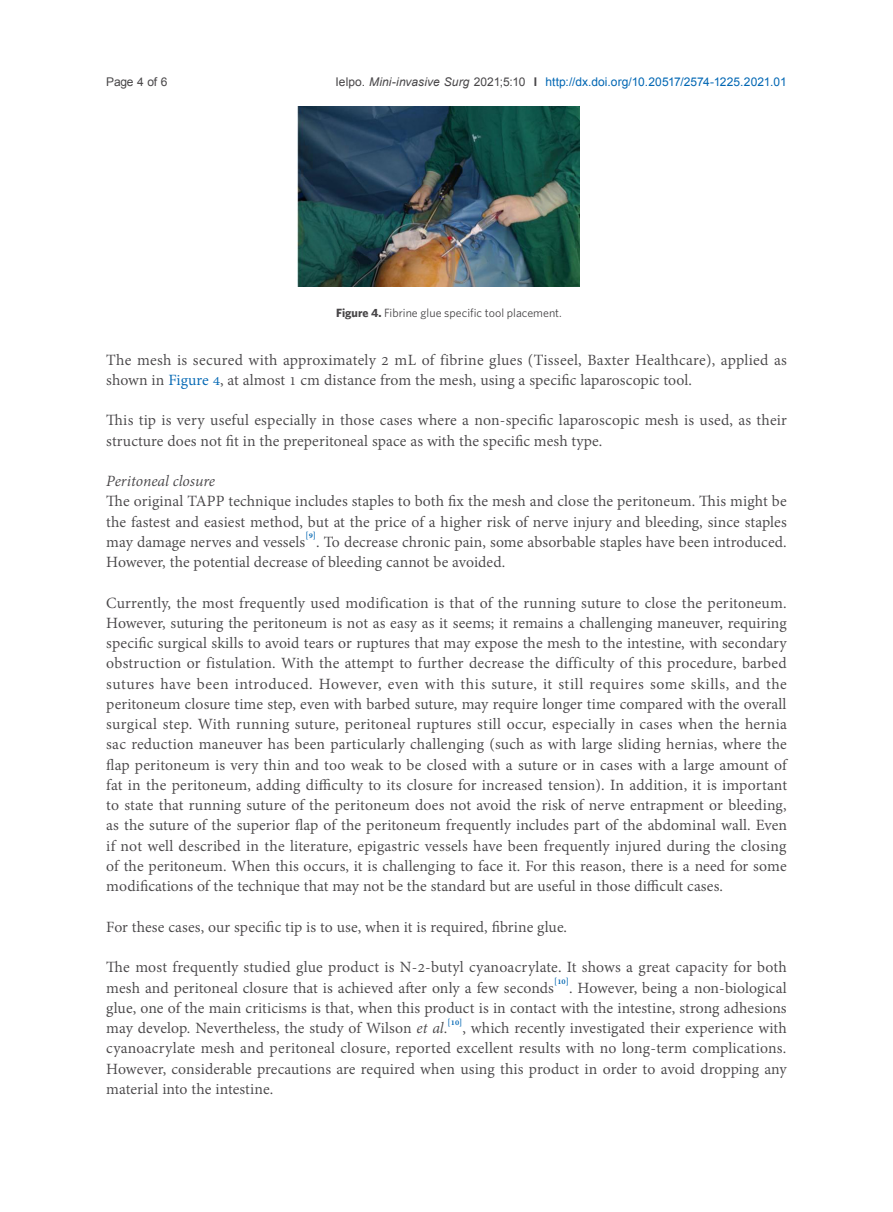
<style>
.page{position:relative;width:893px;height:1212px;background:#fff}
.page>*{position:absolute;margin:0;border:0;box-sizing:border-box;transform-origin:0 0}
.正文{font:19.2px/20.2px "Adobe Thai";letter-spacing:.005em;color:#484648;text-align:justify}
.正文-2{font:italic 19.2px "Adobe Thai";letter-spacing:-.005em;color:#484648}
.t1{font:12px "Arial";letter-spacing:.005em;color:#0166b3}
.t2{font:12px "Whitney";color:#484648}
.t3{font:12px "Arial";letter-spacing:-.025em;color:#484648}
.s1{color:#484648}
.s2{font-style:italic;color:#484648}
.s3{font-weight:700;color:#484648}
.s4{font-weight:700}
.s5{color:#0166b3}
.s6{font-style:italic}
</style>
<div class="page">
<img style="left:298px;top:106px;width:281px;height:180px">
<p class="t3" style="left:106px;top:73px;width:63px">Page 4 of 6</p>
<p class="t1" style="left:335px;top:73px;width:453px"><span class="s1">Ielpo.</span> <span class="s2">Mini-invasive Surg</span> <span class="s1">2021;5:10</span> <span class="s3">I</span> http://dx.doi.org/10.20517/2574-1225.2021.01</p>
<p class="t2" style="left:336px;top:305px;width:227px"><span class="s4">Figure 4.</span> Fibrine glue specific tool placement.</p>
<p class="正文" style="left:106px;top:348px;width:682px">The mesh is secured with approximately 2 mL of fibrine glues (Tisseel, Baxter Healthcare), applied as shown in <span class="s5">Figure 4</span>, at almost 1 cm distance from the mesh, using a specific laparoscopic tool.</p>
<p class="正文" style="left:106px;top:409px;width:682px">This tip is very useful especially in those cases where a non-specific laparoscopic mesh is used, as their structure does not fit in the preperitoneal space as with the specific mesh type.</p>
<p class="正文-2" style="left:106px;top:468px;width:110px">Peritoneal closure</p>
<p class="正文" style="left:106px;top:490px;width:682px">The original TAPP technique includes staples to both fix the mesh and close the peritoneum. This might be the fastest and easiest method, but at the price of a higher risk of nerve injury and bleeding, since staples may damage nerves and vessels<sup>[9]</sup>. To decrease chronic pain, some absorbable staples have been introduced.<br>However, the potential decrease of bleeding cannot be avoided.</p>
<p class="正文" style="left:106px;top:591px;width:682px">Currently, the most frequently used modification is that of the running suture to close the peritoneum.<br>However, suturing the peritoneum is not as easy as it seems; it remains a challenging maneuver, requiring specific surgical skills to avoid tears or ruptures that may expose the mesh to the intestine, with secondary obstruction or fistulation. With the attempt to further decrease the difficulty of this procedure, barbed sutures have been introduced. However, even with this suture, it still requires some skills, and the peritoneum closure time step, even with barbed suture, may require longer time compared with the overall surgical step. With running suture, peritoneal ruptures still occur, especially in cases when the hernia sac reduction maneuver has been particularly challenging (such as with large sliding hernias, where the flap peritoneum is very thin and too weak to be closed with a suture or in cases with a large amount of fat in the peritoneum, adding difficulty to its closure for increased tension). In addition, it is important to state that running suture of the peritoneum does not avoid the risk of nerve entrapment or bleeding, as the suture of the superior flap of the peritoneum frequently includes part of the abdominal wall. Even if not well described in the literature, epigastric vessels have been frequently injured during the closing of the peritoneum. When this occurs, it is challenging to face it. For this reason, there is a need for some modifications of the technique that may not be the standard but are useful in those difficult cases.</p>
<p class="正文" style="left:106px;top:915px;width:462px">For these cases, our specific tip is to use, when it is required, fibrine glue.</p>
<p class="正文" style="left:106px;top:955px;width:682px">The most frequently studied glue product is N-2-butyl cyanoacrylate. It shows a great capacity for both mesh and peritoneal closure that is achieved after only a few seconds<sup>[10]</sup>. However, being a non-biological glue, one of the main criticisms is that, when this product is in contact with the intestine, strong adhesions may develop. Nevertheless, the study of Wilson <span class="s6">et al</span>.<sup>[10]</sup>, which recently investigated their experience with cyanoacrylate mesh and peritoneal closure, reported excellent results with no long-term complications.<br>However, considerable precautions are required when using this product in order to avoid dropping any material into the intestine.</p>
</div>
